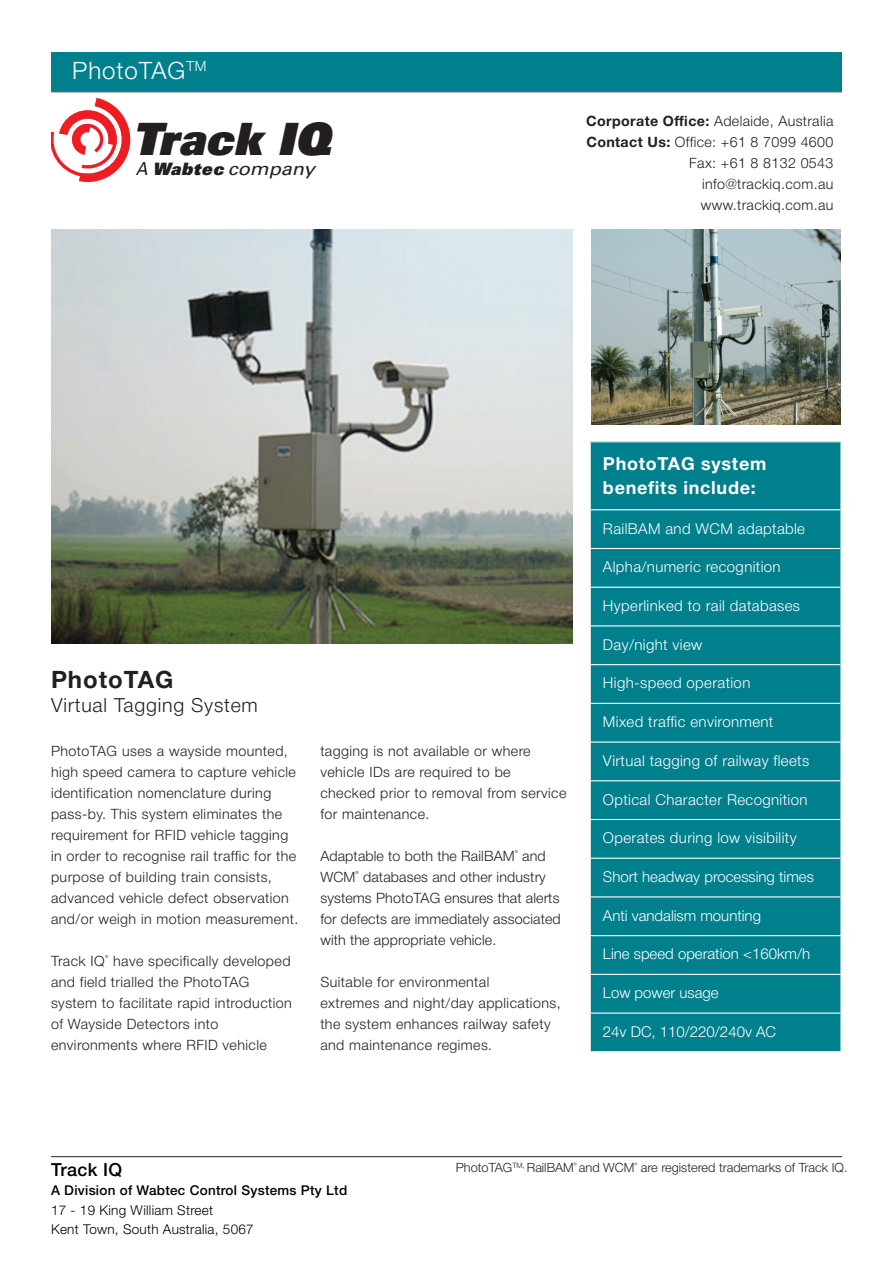
<style>
.page{position:relative;width:893px;height:1263px;background:#fff}
.page>*{position:absolute;margin:0;border:0;box-sizing:border-box;transform-origin:0 0}
.t1{font:italic 900 44.55px "Univers";color:#231f20}
.t2{font:300 24px "Helvetica Neue Cyr";letter-spacing:.04em;color:#fff}
.Second_Header_-_Blac{font:700 24px "Helvetica Neue Cyr";letter-spacing:.04em;color:#231f20}
.Second_Header_-_Blac-2{font:300 19.5px "Helvetica Neue Cyr";letter-spacing:.04em;color:#231f20}
.Second_Header_-_Blac-3{font:700 18px/24px "Helvetica Neue Cyr";letter-spacing:.04em;color:#fff}
.t3{font:500 18px "Helvetica Neue LT Std";letter-spacing:.02em;color:#000}
.t4{font:italic 17.85px "Univers";color:#231f20;scale:1.11 1}
.Body{font:300 15px "Helvetica Neue Cyr";letter-spacing:.025em;color:#fff}
.Body-2{font:300 15px "Helvetica Neue Cyr";color:#fff}
.Body-3{font:300 14.25px/21px "Helvetica Neue Cyr";letter-spacing:.03em;color:#231f20}
.Body-4{font:300 14.25px/21px "Helvetica Neue Cyr";letter-spacing:.01em;color:#231f20}
.t5{font:300 13.5px/19.5px "Helvetica Neue LT Std";letter-spacing:.02em;color:#000}
.t6{font:500 13.5px "Helvetica Neue LT Std";letter-spacing:.02em;color:#000}
.t7{font:300 12.75px "Helvetica Neue Cyr";color:#231f20}
.s1{font-size:18px}
.s2{font-weight:900;font-size:17.1px}
.s3{font-weight:700}
</style>
<div class="page">
<div style="left:51px;top:52px;width:791px;height:39px;background:#007f8d"></div>
<hr style="left:51px;top:1156px;width:791px;height:1px;background:#231f20">
<hr style="left:51px;top:91px;width:791px;height:1px;background:#231f20">
<svg style="left:51px;top:98px;width:80px;height:84px"></svg>
<img style="left:51px;top:230px;width:522px;height:414px">
<img style="left:591px;top:230px;width:250px;height:195px">
<div style="left:590px;top:442px;width:251px;height:68px;background:#007f8d"></div>
<div style="left:591px;top:510px;width:249px;height:541px;background:#007f8d"></div>
<hr style="left:590px;top:442px;width:1px;height:67px;background:#fff">
<hr style="left:840px;top:442px;width:2px;height:67px;background:#fff">
<hr style="left:590px;top:509px;width:252px;height:1px;background:#fff">
<hr style="left:590px;top:935px;width:252px;height:1px;background:#fff">
<hr style="left:590px;top:974px;width:252px;height:1px;background:#fff">
<hr style="left:590px;top:1012px;width:252px;height:2px;background:#fff">
<hr style="left:591px;top:548px;width:249px;height:1px;background:#fff">
<hr style="left:591px;top:587px;width:249px;height:1px;background:#fff">
<hr style="left:591px;top:625px;width:249px;height:1px;background:#fff">
<hr style="left:591px;top:664px;width:249px;height:1px;background:#fff">
<hr style="left:591px;top:703px;width:249px;height:1px;background:#fff">
<hr style="left:591px;top:741px;width:249px;height:2px;background:#fff">
<hr style="left:591px;top:780px;width:249px;height:1px;background:#fff">
<hr style="left:591px;top:819px;width:249px;height:1px;background:#fff">
<hr style="left:591px;top:858px;width:249px;height:1px;background:#fff">
<hr style="left:591px;top:896px;width:249px;height:1px;background:#fff">
<h2 class="t2" style="left:72px;top:57px;width:136px">PhotoTAG<sup>TM</sup></h2>
<h1 class="t1" style="left:132px;top:109px;width:199px">Track IQ</h1>
<p class="t4" style="left:136px;top:158px;width:163px"><span class="s1">A</span> <span class="s2">Wabtec</span> company</p>
<p class="Body-3" style="left:586px;top:111px;width:249px;text-align:right"><span class="s3">Corporate Office:</span> Adelaide, Australia<br><span class="s3">Contact Us:</span> Office: +61 8 7099 4600<br>Fax: +61 8 8132 0543 info@trackiq.com.au www.trackiq.com.au</p>
<p class="Second_Header_-_Blac" style="left:51px;top:667px;width:124px">PhotoTAG</p>
<p class="Second_Header_-_Blac-2" style="left:51px;top:695px;width:208px">Virtual Tagging System</p>
<p class="Body-3" style="left:51px;top:741px;width:246px">PhotoTAG uses a wayside mounted, high speed camera to capture vehicle</p>
<p class="Body-3" style="left:51px;top:783px;width:249px">identification nomenclature during pass-by. This system eliminates the requirement for RFID vehicle tagging in order to recognise rail traffic for the purpose of building train consists, advanced vehicle defect observation and/or weigh in motion measurement.</p>
<p class="Body-3" style="left:51px;top:951px;width:242px">Track IQ<sup>®</sup> have specifically developed and field trialled the PhotoTAG system to facilitate rapid introduction of Wayside Detectors into environments where RFID vehicle</p>
<p class="Body-3" style="left:320px;top:741px;width:248px">tagging is not available or where vehicle IDs are required to be checked prior to removal from service for maintenance.</p>
<p class="Body-4" style="left:320px;top:846px;width:242px">Adaptable to both the RailBAM<sup>®</sup> and WCM<sup>®</sup> databases and other industry systems PhotoTAG ensures that alerts for defects are immediately associated with the appropriate vehicle.</p>
<p class="Body-3" style="left:320px;top:972px;width:242px">Suitable for environmental<br>extremes and night/day applications, the system enhances railway safety and maintenance regimes.</p>
<p class="Second_Header_-_Blac-3" style="left:603px;top:452px;width:165px">PhotoTAG system benefits include:</p>
<p class="Body" style="left:603px;top:520px;width:204px">RailBAM and WCM adaptable</p>
<p class="Body" style="left:603px;top:559px;width:179px">Alpha/numeric recognition</p>
<p class="Body" style="left:603px;top:597px;width:199px">Hyperlinked to rail databases</p>
<p class="Body" style="left:603px;top:636px;width:101px">Day/night view</p>
<p class="Body" style="left:603px;top:675px;width:149px">High-speed operation</p>
<p class="Body" style="left:603px;top:714px;width:172px">Mixed traffic environment</p>
<p class="Body" style="left:603px;top:752px;width:208px">Virtual tagging of railway fleets</p>
<p class="Body" style="left:603px;top:791px;width:206px">Optical Character Recognition</p>
<p class="Body" style="left:603px;top:830px;width:195px">Operates during low visibility</p>
<p class="Body-2" style="left:603px;top:868px;width:212px">Short headway processing times</p>
<p class="Body-2" style="left:603px;top:907px;width:160px">Anti vandalism mounting</p>
<p class="Body-2" style="left:603px;top:946px;width:209px">Line speed operation &lt;160km/h</p>
<p class="Body-2" style="left:603px;top:985px;width:117px">Low power usage</p>
<p class="Body-2" style="left:603px;top:1023px;width:175px">24v DC, 110/220/240v AC</p>
<p class="t3" style="left:51px;top:1159px;width:73px">Track IQ</p>
<p class="t6" style="left:51px;top:1182px;width:298px">A Division of Wabtec Control Systems Pty Ltd</p>
<p class="t5" style="left:51px;top:1200px;width:204px">17 - 19 King William Street<br>Kent Town, South Australia, 5067</p>
<p class="t7" style="left:456px;top:1160px;width:393px">PhotoTAG<sup>TM,</sup> RailBAM<sup>®</sup> and WCM<sup>®</sup> are registered trademarks of Track IQ.</p>
</div>
